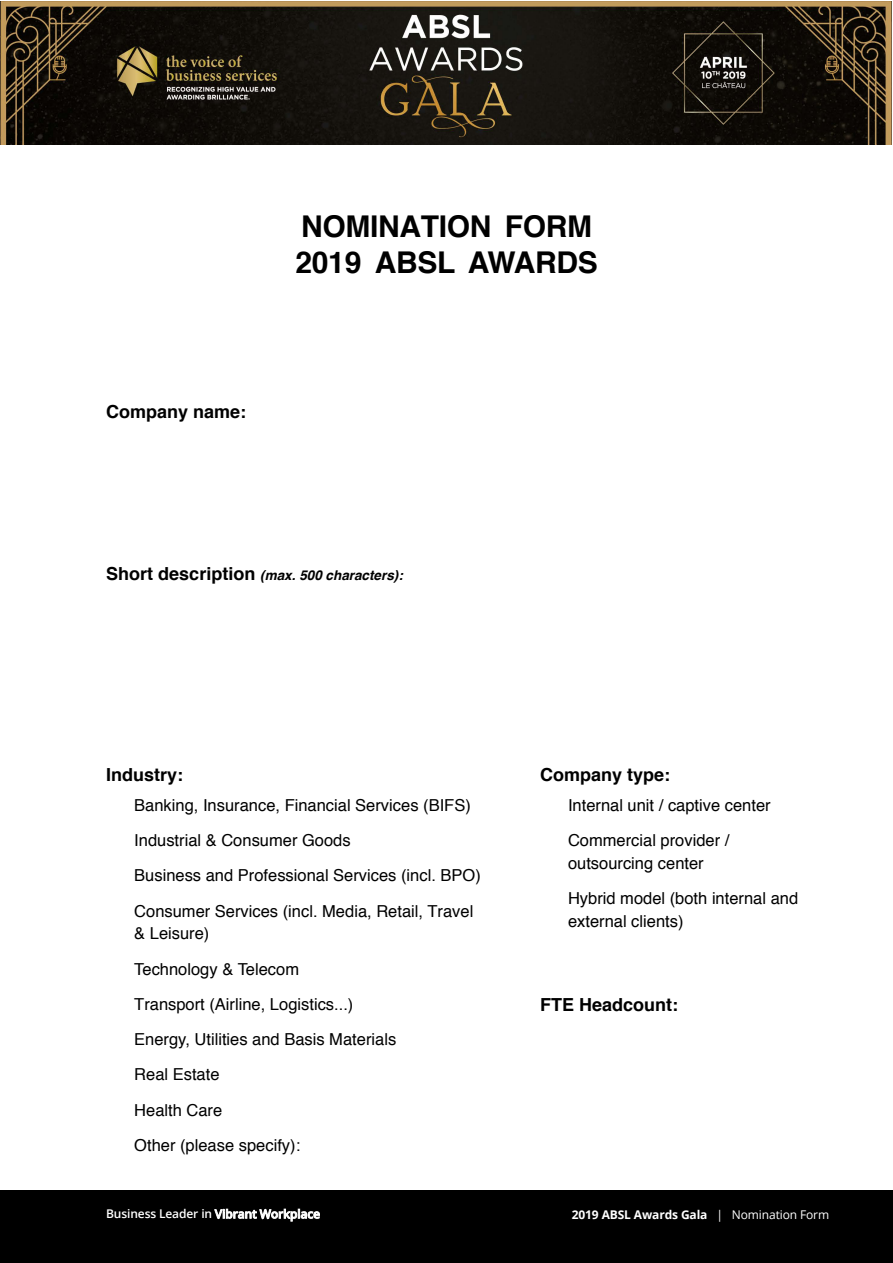
<style>
.page{position:relative;width:893px;height:1263px;background:#fff}
.page>*{position:absolute;margin:0;border:0;box-sizing:border-box;transform-origin:0 0}
.t1{font:700 30px/36px "Helvetica";letter-spacing:-.01em;color:#000}
.fields_name{font:700 18px "Helvetica";color:#000}
.choices{font:16.5px/35.2px "Helvetica";color:#000}
.fields_name-2{font:italic 700 13.5px "Helvetica";color:#000}
.t2{font:700 12px "Open Sans";letter-spacing:-.01em;color:#fff}
.t3{font:600 12px "Open Sans";letter-spacing:-.01em;color:#fff}
.s1{font-style:normal;font-size:18px}
.s2{font-style:inherit}
.s3{font-weight:400}
</style>
<div class="page">
<div style="left:0;top:1191px;width:893px;height:72px;background:#000"></div>
<img style="left:0;top:1px;width:892px;height:143px">
<p class="t1" style="left:296px;top:209px;width:304px">NOMINATION FORM<br>2019 ABSL AWARDS</p>
<p class="fields_name" style="left:106px;top:397px;width:142px">Company name:</p>
<p class="fields_name-2" style="left:106px;top:564px;width:298px"><span class="s1">Short description</span> (max. 500 characters):</p>
<p class="fields_name" style="left:106px;top:760px;width:79px">Industry:</p>
<p class="choices" style="left:134px;top:788px;width:348px">Banking, Insurance, Financial Services (BIFS)<br>Industrial &amp; Consumer Goods<br>Business and Professional Services (incl. BPO)<br>Consumer Services (incl. Media, Retail, Travel</p>
<p class="choices" style="left:134px;top:916px;width:263px">&amp; Leisure)<br>Technology &amp; Telecom<br>Transport (Airline, Logistics...)<br>Energy, Utilities and Basis Materials<br>Real Estate<br>Health Care<br>Other (please specify):</p>
<p class="fields_name" style="left:540px;top:760px;width:132px">Company type:</p>
<p class="choices" style="left:568px;top:788px;width:204px">Internal unit / captive center<br>Commercial provider /</p>
<p class="choices" style="left:568px;top:846px;width:232px">outsourcing center<br>Hybrid model (both internal and</p>
<p class="choices" style="left:568px;top:903px;width:117px">external clients)</p>
<p class="fields_name" style="left:540px;top:990px;width:140px">FTE Headcount:</p>
<p class="t3" style="left:106px;top:1206px;width:215px">Business Leader in <span class="s2">Vibrant Workplace</span></p>
<p class="t2" style="left:572px;top:1206px;width:259px">2019 ABSL Awards Gala <span class="s3">| Nomination Form</span></p>
</div>
